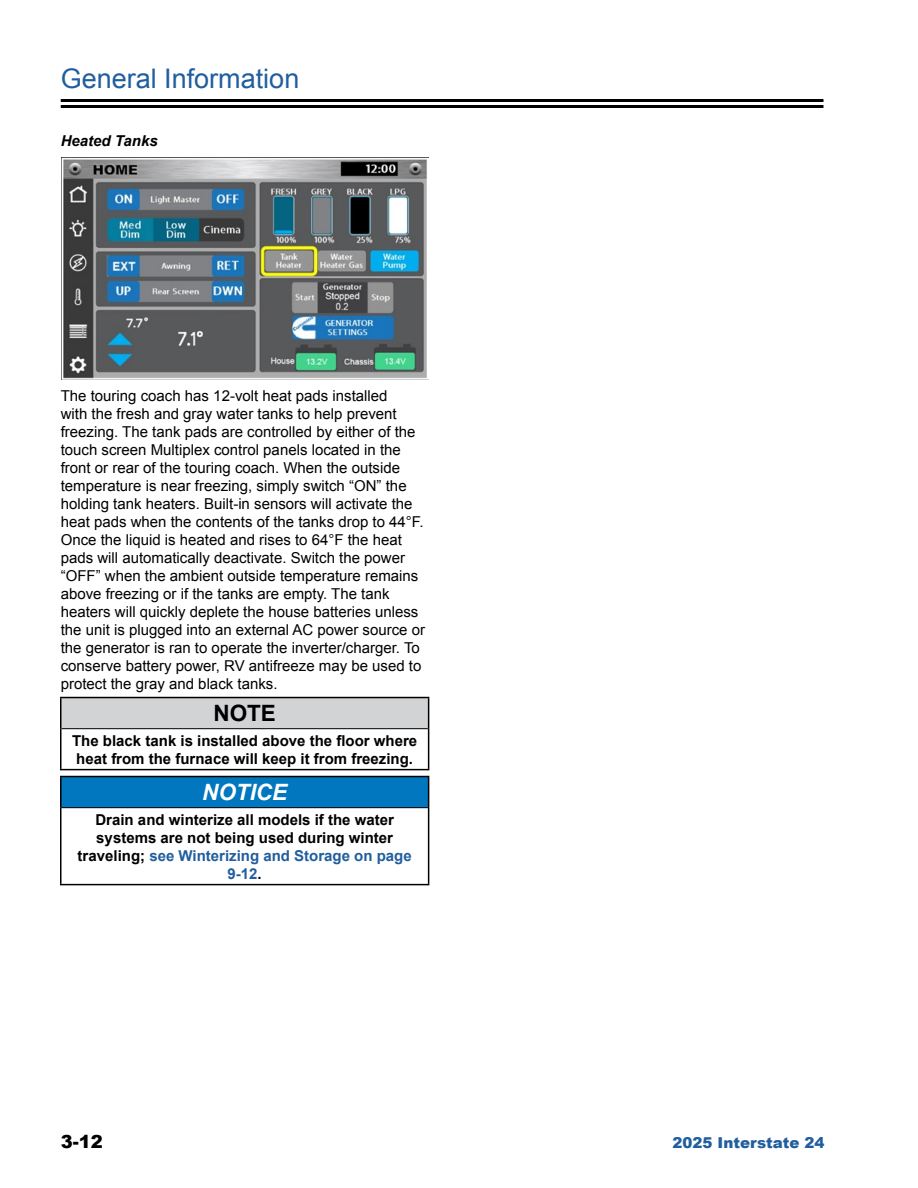
<style>
.page{position:relative;width:918px;height:1188px;background:#fff}
.page>*{position:absolute;margin:0;border:0;box-sizing:border-box;transform-origin:0 0}
.t1{font:27px "Arial";color:#215e9e}
.t2{font:italic 700 22.5px "Arial";color:#fff}
.t3{font:700 22.5px "Arial";color:#000}
.t4{font:900 18px "Arial";color:#000}
.t5{font:15px/18px "Arial";color:#000}
.t6{font:700 15px/18px "Arial";color:#000}
.t7{font:900 15px "Arial";color:#215e9e}
.t8{font:italic 700 15px "Arial";color:#000}
.s1{color:#215e9e}
</style>
<div class="page">
<hr style="left:61px;top:105px;width:763px;height:3px;background:#000">
<hr style="left:61px;top:99px;width:763px;height:3px;background:#000">
<img style="left:61px;top:157px;width:367px;height:222px">
<div style="left:61px;top:698px;width:368px;height:31px;background:#d1d3d4"></div>
<hr style="left:60px;top:697px;width:369px;height:1px;background:#000">
<hr style="left:60px;top:698px;width:2px;height:31px;background:#000">
<hr style="left:428px;top:698px;width:1px;height:31px;background:#000">
<hr style="left:60px;top:729px;width:2px;height:40px;background:#000">
<hr style="left:428px;top:729px;width:1px;height:40px;background:#000">
<hr style="left:60px;top:769px;width:369px;height:1px;background:#000">
<hr style="left:62px;top:728px;width:366px;height:1px;background:#000">
<div style="left:61px;top:777px;width:368px;height:31px;background:#0077be"></div>
<hr style="left:60px;top:776px;width:369px;height:1px;background:#000">
<hr style="left:60px;top:777px;width:2px;height:31px;background:#000">
<hr style="left:428px;top:777px;width:1px;height:31px;background:#000">
<hr style="left:60px;top:808px;width:2px;height:76px;background:#000">
<hr style="left:428px;top:808px;width:1px;height:76px;background:#000">
<hr style="left:60px;top:884px;width:369px;height:1px;background:#000">
<hr style="left:62px;top:807px;width:366px;height:1px;background:#000">
<h1 class="t1" style="left:61px;top:61px;width:240px">General Information</h1>
<p class="t8" style="left:61px;top:131px;width:98px">Heated Tanks</p>
<p class="t5" style="left:61px;top:387px;width:366px">The touring coach has 12-volt heat pads installed<br>with the fresh and gray water tanks to help prevent freezing. The tank pads are controlled by either of the touch screen Multiplex control panels located in the front or rear of the touring coach. When the outside temperature is near freezing, simply switch “ON” the holding tank heaters. Built-in sensors will activate the heat pads when the contents of the tanks drop to 44°F.<br>Once the liquid is heated and rises to 64°F the heat pads will automatically deactivate. Switch the power “OFF” when the ambient outside temperature remains above freezing or if the tanks are empty. The tank heaters will quickly deplete the house batteries unless the unit is plugged into an external AC power source or the generator is ran to operate the inverter/charger. To conserve battery power, RV antifreeze may be used to protect the gray and black tanks.</p>
<h2 class="t3" style="left:213px;top:698px;width:64px">NOTE</h2>
<p class="t6" style="left:72px;top:732px;width:347px">The black tank is installed above the floor where heat from the furnace will keep it from freezing.</p>
<h2 class="t2" style="left:202px;top:778px;width:87px">NOTICE</h2>
<p class="t6" style="left:78px;top:811px;width:336px;text-align:center">Drain and winterize all models if the water systems are not being used during winter traveling; <span class="s1">see Winterizing and Storage on page 9-12</span>.</p>
<p class="t4" style="left:61px;top:1128px;width:44px">3-12</p>
<p class="t7" style="left:673px;top:1131px;width:153px">2025 Interstate 24</p>
</div>
